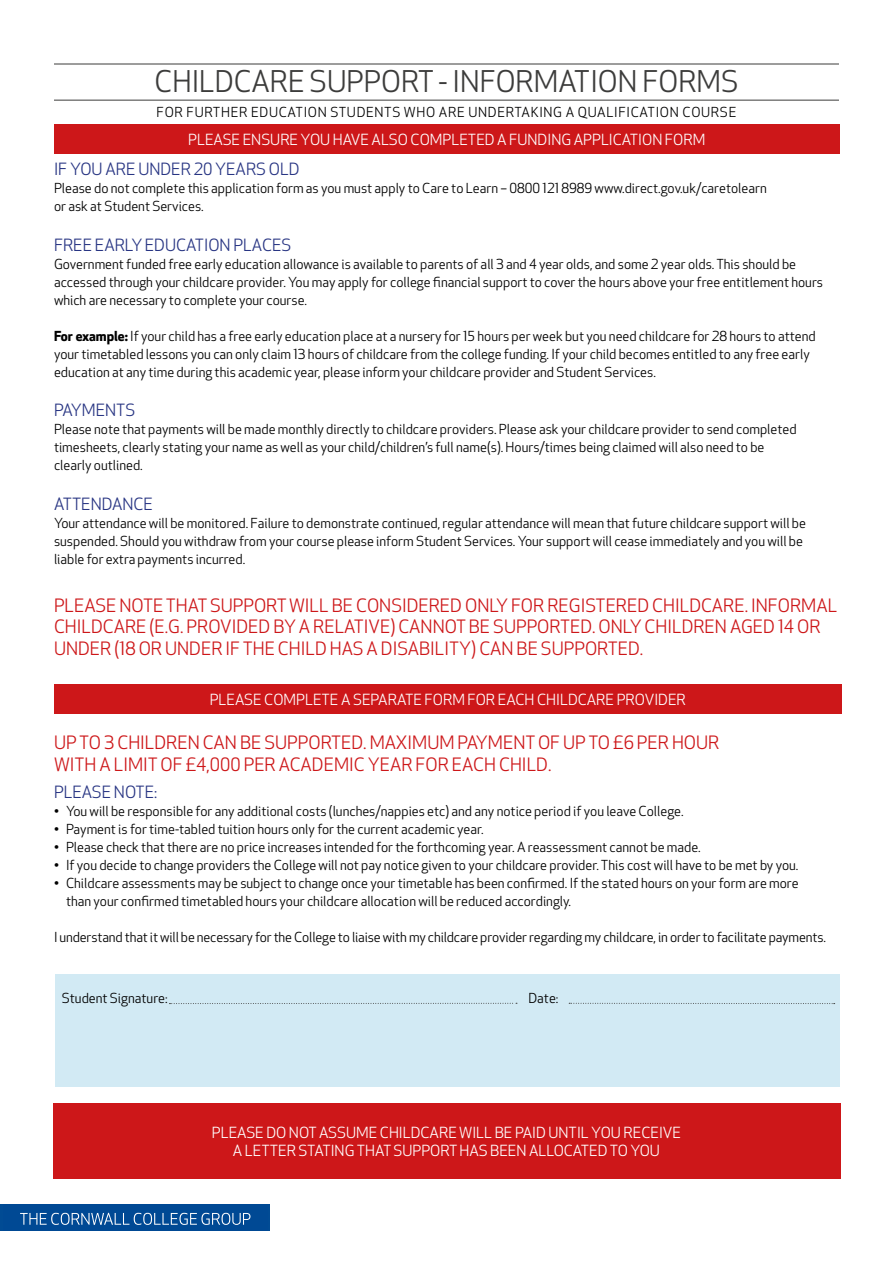
<style>
.page{position:relative;width:893px;height:1263px;background:#fff}
.page>*{position:absolute;margin:0;border:0;box-sizing:border-box;transform-origin:0 0}
.t1{font:29.25px "Apex New PS Book Proportional";color:#3c3c3b}
.t2{font:18px/21.6px "Apex New PS Book Proportional";color:#cd1719}
.t3{font:16.5px "Apex New PS Book Proportional";color:#283583}
.t4{font:15px/18px "Apex New PS Book Proportional";color:#fff;text-align:center}
.t5{font:13.5px/18px "Apex New PS Book Proportional";color:#000}
.t6{font:13.5px "Apex New PS Book Proportional";letter-spacing:.05em;color:#000}
.s1{font-family:"Apex New PS Bold Proportional"}
</style>
<div class="page">
<hr style="left:54px;top:64px;width:785px;height:1px;background:#3c3c3b">
<hr style="left:54px;top:100px;width:785px;height:1px;background:#3c3c3b">
<div style="left:3px;top:1204px;width:265px;height:27px;background:#004994"></div>
<svg style="left:20px;top:1213px;width:230px;height:12px"></svg>
<div style="left:54px;top:124px;width:785px;height:30px;background:#cd1719"></div>
<div style="left:54px;top:684px;width:788px;height:30px;background:#cd1719"></div>
<div style="left:55px;top:974px;width:785px;height:112px;background:#d2eaf4"></div>
<svg style="left:169px;top:1003px;width:348px;height:1px"></svg>
<svg style="left:569px;top:1003px;width:266px;height:1px"></svg>
<div style="left:53px;top:1103px;width:787px;height:76px;background:#cd1719"></div>
<h1 class="t1" style="left:155px;top:65px;width:585px">CHILDCARE SUPPORT - INFORMATION FORMS</h1>
<p class="t6" style="left:157px;top:105px;width:581px">FOR FURTHER EDUCATION STUDENTS WHO ARE UNDERTAKING A QUALIFICATION COURSE</p>
<p class="t4" style="left:188px;top:131px;width:519px">PLEASE ENSURE YOU HAVE ALSO COMPLETED A FUNDING APPLICATION FORM</p>
<p class="t3" style="left:54px;top:160px;width:247px">IF YOU ARE UNDER 20 YEARS OLD</p>
<p class="t5" style="left:54px;top:179px;width:714px">Please do not complete this application form as you must apply to Care to Learn – 0800 121 8989 www.direct.gov.uk/caretolearn or ask at Student Services.</p>
<p class="t3" style="left:54px;top:235px;width:239px">FREE EARLY EDUCATION PLACES</p>
<p class="t5" style="left:54px;top:255px;width:771px">Government funded free early education allowance is available to parents of all 3 and 4 year olds, and some 2 year olds. This should be accessed through your childcare provider. You may apply for college financial support to cover the hours above your free entitlement hours which are necessary to complete your course.</p>
<p class="t5" style="left:54px;top:327px;width:763px"><span class="s1">For example:</span> If your child has a free early education place at a nursery for 15 hours per week but you need childcare for 28 hours to attend your timetabled lessons you can only claim 13 hours of childcare from the college funding. If your child becomes entitled to any free early education at any time during this academic year, please inform your childcare provider and Student Services.</p>
<p class="t3" style="left:54px;top:401px;width:83px">PAYMENTS</p>
<p class="t5" style="left:54px;top:421px;width:744px">Please note that payments will be made monthly directly to childcare providers. Please ask your childcare provider to send completed timesheets, clearly stating your name as well as your child/children’s full name(s). Hours/times being claimed will also need to be clearly outlined.</p>
<p class="t3" style="left:54px;top:494px;width:100px">ATTENDANCE</p>
<p class="t5" style="left:54px;top:514px;width:753px">Your attendance will be monitored. Failure to demonstrate continued, regular attendance will mean that future childcare support will be suspended. Should you withdraw from your course please inform Student Services. Your support will cease immediately and you will be liable for extra payments incurred.</p>
<h2 class="t2" style="left:54px;top:595px;width:785px">PLEASE NOTE THAT SUPPORT WILL BE CONSIDERED ONLY FOR REGISTERED CHILDCARE. INFORMAL<br>CHILDCARE (E.G. PROVIDED BY A RELATIVE) CANNOT BE SUPPORTED. ONLY CHILDREN AGED 14 OR<br>UNDER (18 OR UNDER IF THE CHILD HAS A DISABILITY) CAN BE SUPPORTED.</h2>
<p class="t4" style="left:210px;top:691px;width:478px">PLEASE COMPLETE A SEPARATE FORM FOR EACH CHILDCARE PROVIDER</p>
<h2 class="t2" style="left:54px;top:732px;width:667px">UP TO 3 CHILDREN CAN BE SUPPORTED. MAXIMUM PAYMENT OF UP TO £6 PER HOUR<br>WITH A LIMIT OF £4,000 PER ACADEMIC YEAR FOR EACH CHILD.</h2>
<p class="t3" style="left:54px;top:783px;width:105px">PLEASE NOTE:</p>
<p class="t5" style="left:54px;top:803px;width:631px">• You will be responsible for any additional costs (lunches/nappies etc) and any notice period if you leave College.</p>
<p class="t5" style="left:54px;top:821px;width:431px">• Payment is for time-tabled tuition hours only for the current academic year.</p>
<p class="t5" style="left:54px;top:839px;width:648px">• Please check that there are no price increases intended for the forthcoming year. A reassessment cannot be made.</p>
<p class="t5" style="left:54px;top:857px;width:746px">• If you decide to change providers the College will not pay notice given to your childcare provider. This cost will have to be met by you.</p>
<p class="t5" style="left:66px;top:875px;width:734px;text-indent:-12px">• Childcare assessments may be subject to change once your timetable has been confirmed. If the stated hours on your form are more than your confirmed timetabled hours your childcare allocation will be reduced accordingly.</p>
<p class="t5" style="left:54px;top:929px;width:773px">I understand that it will be necessary for the College to liaise with my childcare provider regarding my childcare, in order to facilitate payments.</p>
<p class="t5" style="left:62px;top:990px;width:107px">Student Signature:</p>
<p class="t5" style="left:528px;top:990px;width:32px">Date:</p>
<p class="t4" style="left:212px;top:1124px;width:471px">PLEASE DO NOT ASSUME CHILDCARE WILL BE PAID UNTIL YOU RECEIVE<br>A LETTER STATING THAT SUPPORT HAS BEEN ALLOCATED TO YOU</p>
</div>
